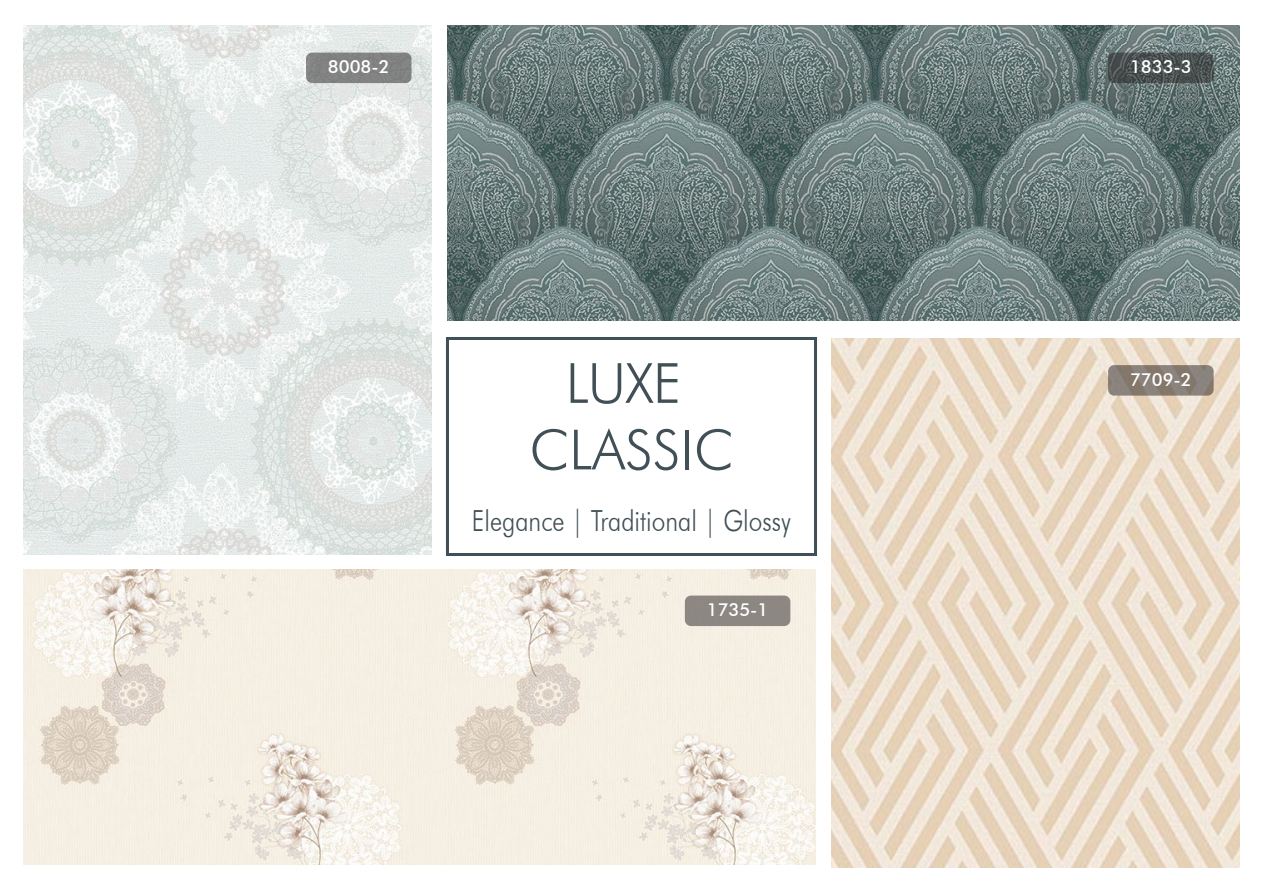
<style>
.page{position:relative;width:1263px;height:893px;background:#fff}
.page>*{position:absolute;margin:0;border:0;box-sizing:border-box;transform-origin:0 0}
.t1{font:300 55.5px/66.6px "Futura BT";color:#414f56;text-align:center}
.t2{font:300 29.1px "Futura BT";color:#414f56;scale:.84 1}
.t3{font:500 18px "Futura BT";color:#fff}
</style>
<div class="page">
<div style="left:446px;top:337px;width:371px;height:219px;border:3px solid #414f56"></div>
<img style="left:23px;top:25px;width:408px;height:529px">
<img style="left:831px;top:339px;width:408px;height:529px">
<img style="left:447px;top:25px;width:792px;height:295px">
<img style="left:23px;top:570px;width:792px;height:295px">
<div style="left:306px;top:53px;width:105px;height:30px;background:#828282;border-radius:6px"></div>
<div style="left:685px;top:596px;width:105px;height:30px;background:#8c8781;border-radius:6px"></div>
<svg style="left:1108px;top:53px;width:105px;height:30px;background:#4a5051"></svg>
<div style="left:1108px;top:365px;width:105px;height:31px;background:linear-gradient(to right,#877e75,#887e76);border-radius:6px"></div>
<p class="t3" style="left:328px;top:56px;width:63px">8008-2</p>
<h1 class="t1" style="left:529px;top:349px;width:206px">LUXE<br>CLASSIC</h1>
<p class="t2" style="left:472px;top:503px;width:381px">Elegance | Traditional | Glossy</p>
<p class="t3" style="left:707px;top:599px;width:63px">1735-1</p>
<p class="t3" style="left:1130px;top:56px;width:63px">1833-3</p>
<p class="t3" style="left:1130px;top:369px;width:63px">7709-2</p>
</div>
